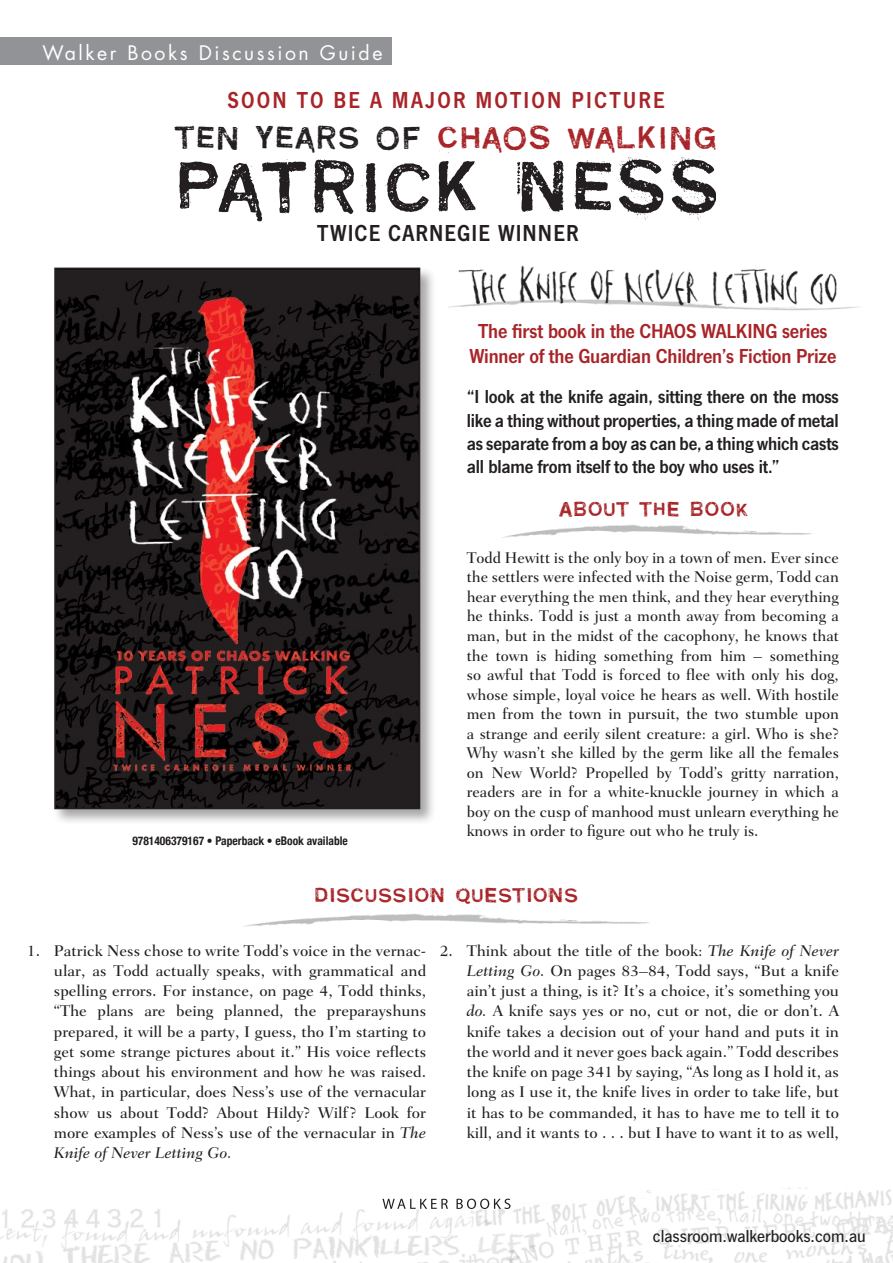
<style>
.page{position:relative;width:893px;height:1263px;background:#fff}
.page>*{position:absolute;margin:0;border:0;box-sizing:border-box;transform-origin:0 0}
.t1{font:79.5px "Carimbo";letter-spacing:.02em;color:#231f20}
.t2{font:34.95px "Carimbo";letter-spacing:.03em;color:#a82428}
.t3{font:600 24px "News Got T";letter-spacing:.1em;color:#a82428;scale:.92 1}
.t4{font:600 24px "News Got T";letter-spacing:.05em;color:#231f20;scale:.92 1}
.t5{font:22.5px "Carimbo";letter-spacing:.04em;color:#a82428}
.t6{font:600 21px/25.2px "News Got T";letter-spacing:-.01em;color:#a82428;text-align:center;scale:.96 1}
.t7{font:600 19.5px/23.4px "News Got T";letter-spacing:-.01em;color:#231f20;text-align:justify;scale:.95 1}
.t8{font:19.5px "Futura Std";letter-spacing:.13em;color:#fff}
.t9{font:500 18px "News Got T";color:#231f20}
.t10{font:500 15.75px/20.2px "Fairfield LH";color:#231f20;text-align:justify}
.t11{font:700 condensed 12px "Helvetica Neue";color:#231f20;scale:.96 1}
.s1{color:#231f20}
.s2{font-style:italic}
</style>
<div class="page">
<img style="left:0;top:1198px;width:467px;height:65px">
<img style="left:467px;top:1187px;width:426px;height:76px">
<div style="left:0;top:38px;width:391px;height:27px;background:#919396"></div>
<div style="left:53px;top:266px;width:384px;height:560px;background:#231f20;opacity:.4"></div>
<img style="left:57px;top:271px;width:360px;height:535px">
<div style="left:54px;top:268px;width:366px;height:541px;border:2px solid #231f20"></div>
<img style="left:449px;top:265px;width:411px;height:46px">
<img style="left:505px;top:524px;width:307px;height:13px">
<img style="left:244px;top:914px;width:405px;height:13px">
<svg style="left:382px;top:1199px;width:66px;height:10px"></svg>
<svg style="left:456px;top:1199px;width:54px;height:10px"></svg>
<p class="t8" style="left:43px;top:40px;width:341px">Walker Books Discussion Guide</p>
<h3 class="t3" style="left:228px;top:86px;width:477px">SOON TO BE A MAJOR MOTION PICTURE</h3>
<h2 class="t2" style="left:175px;top:114px;width:543px"><span class="s1">TEN YEARS OF</span> CHAOS WALKING</h2>
<h1 class="t1" style="left:172px;top:134px;width:549px">PATRICK NESS</h1>
<h3 class="t4" style="left:317px;top:219px;width:286px">TWICE CARNEGIE WINNER</h3>
<h3 class="t6" style="left:469px;top:317px;width:384px">The first book in the CHAOS WALKING series<br>Winner of the Guardian Children’s Fiction Prize</h3>
<p class="t11" style="left:132px;top:831px;width:226px">9781406379167 • Paperback • eBook available</p>
<p class="t7" style="left:467px;top:384px;width:393px">“I look at the knife again, sitting there on the moss like a thing without properties, a thing made of metal as separate from a boy as can be, a thing which casts all blame from itself to the boy who uses it.”</p>
<h3 class="t5" style="left:558px;top:495px;width:191px">ABOUT THE BOOK</h3>
<p class="t10" style="left:467px;top:548px;width:374px;line-height:19.5px">Todd Hewitt is the only boy in a town of men. Ever since the settlers were infected with the Noise germ, Todd can hear everything the men think, and they hear everything he thinks. Todd is just a month away from becoming a man, but in the midst of the cacophony, he knows that the town is hiding something from him – something so awful that Todd is forced to flee with only his dog, whose simple, loyal voice he hears as well. With hostile men from the town in pursuit, the two stumble upon a strange and eerily silent creature: a girl. Who is she?<br>Why wasn’t she killed by the germ like all the females on New World? Propelled by Todd’s gritty narration, readers are in for a white-knuckle journey in which a boy on the cusp of manhood must unlearn everything he knows in order to figure out who he truly is.</p>
<h3 class="t5" style="left:315px;top:880px;width:264px">DISCUSSION QUESTIONS</h3>
<p class="t10" style="left:54px;top:940px;width:374px;text-indent:-27px">1. Patrick Ness chose to write Todd’s voice in the vernac&shy;ular, as Todd actually speaks, with grammatical and spelling errors. For instance, on page 4, Todd thinks, “The plans are being planned, the preparayshuns prepared, it will be a party, I guess, tho I’m starting to get some strange pictures about it.” His voice reflects things about his environment and how he was raised.<br>What, in particular, does Ness’s use of the vernacular show us about Todd? About Hildy? Wilf? Look for more examples of Ness’s use of the vernacular in <span class="s2">The Knife of Never Letting Go.</span></p>
<p class="t10" style="left:467px;top:940px;width:374px;text-indent:-27px">2. Think about the title of the book: <span class="s2">The Knife of Never Letting Go.</span> On pages 83–84, Todd says, “But a knife ain’t just a thing, is it? It’s a choice, it’s something you <span class="s2">do.</span> A knife says yes or no, cut or not, die or don’t. A knife takes a decision out of your hand and puts it in the world and it never goes back again.” Todd describes the knife on page 341 by saying, “As long as I hold it, as long as I use it, the knife lives in order to take life, but it has to be commanded, it has to have me to tell it to kill, and it wants to . . . but I have to want it to as well,</p>
<p class="t9" style="left:653px;top:1226px;width:214px">classroom.walkerbooks.com.au</p>
</div>
